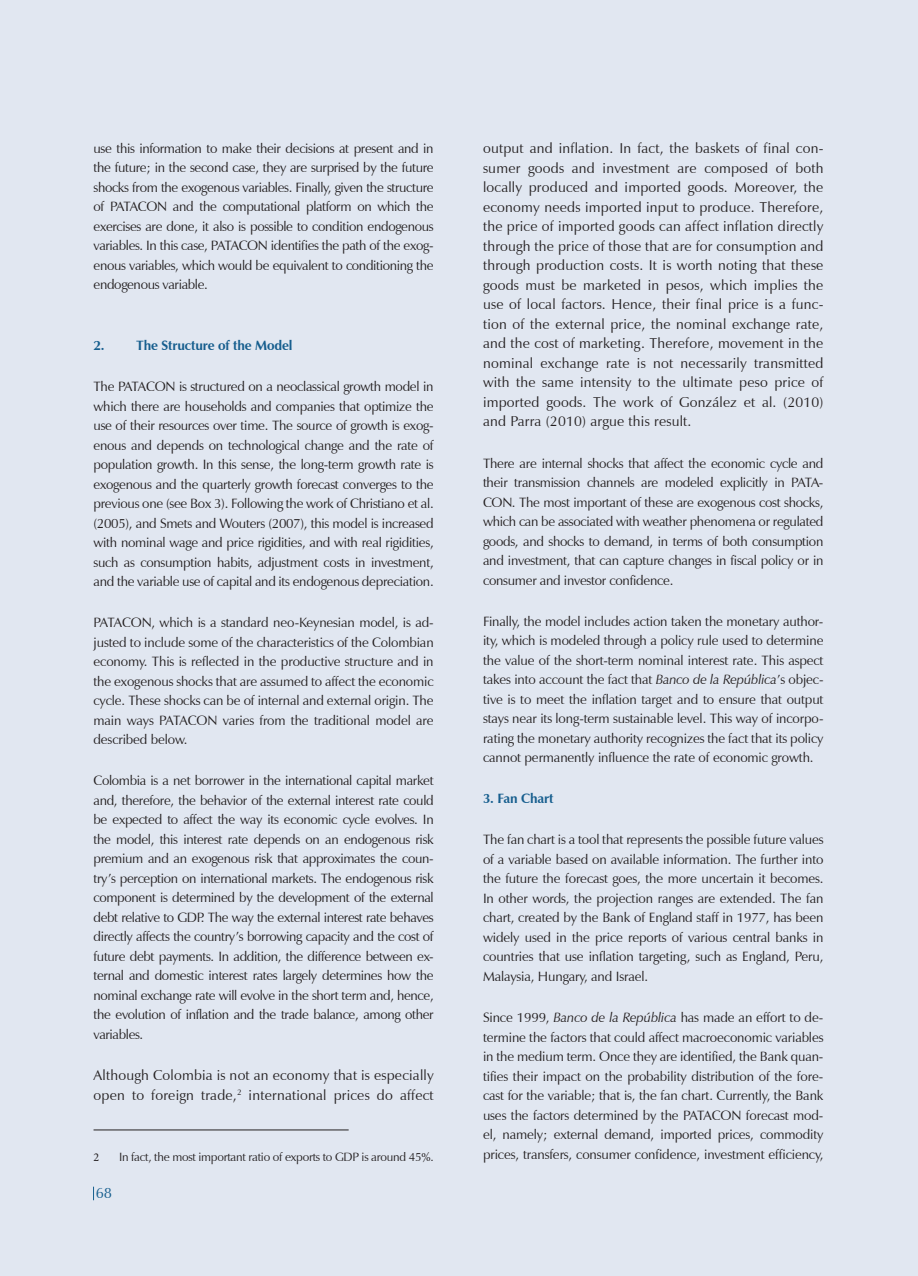
<style>
.page{position:relative;width:918px;height:1276px;background:#fff}
.page>*{position:absolute;margin:0;border:0;box-sizing:border-box;transform-origin:0 0}
.t1{font:15px "Zapf Humanist 601 BT";color:#165e8e}
.recuadro1{font:14.25px/19.5px "Zapf Humanist 601 BT";letter-spacing:.015em;color:#231f20}
.recuadro1-2{font:13.5px/19.5px "Zapf Humanist 601 BT";letter-spacing:-.02em;color:#231f20;text-align:justify}
.recuadro1-3{font:700 13.5px "Zapf Humanist 601 BT";letter-spacing:-.01em;color:#165e8e}
.pie_de_pagina_Recuad{font:12px "Zapf Humanist 601 BT";letter-spacing:-.02em;color:#231f20}
.pie_de_pagina_Recuad-2{font:12px "Minion Pro";color:#231f20}
.s1{font-style:italic}
</style>
<div class="page">
<div style="left:0;top:0;width:917px;height:1276px;background:#e1e7f1"></div>
<svg style="left:93px;top:1186px;width:1px;height:14px"></svg>
<hr style="left:94px;top:1129px;width:255px;height:1px;background:#231f20">
<p class="recuadro1-2" style="left:94px;top:138px;width:342px">use this information to make their decisions at present and in the future; in the second case, they are surprised by the future shocks from the exogenous variables. Finally, given the structure of PATACON and the computational platform on which the exercises are done, it also is possible to condition endogenous variables. In this case, PATACON identifies the path of the exog&shy;enous variables, which would be equivalent to conditioning the endogenous variable.</p>
<p class="recuadro1-3" style="left:94px;top:337px;width:201px">2. The Structure of the Model</p>
<p class="recuadro1-2" style="left:94px;top:377px;width:342px">The PATACON is structured on a neoclassical growth model in which there are households and companies that optimize the use of their resources over time. The source of growth is exog&shy;enous and depends on technological change and the rate of population growth. In this sense, the long-term growth rate is exogenous and the quarterly growth forecast converges to the previous one (see Box 3). Following the work of Christiano et al. (2005), and Smets and Wouters (2007), this model is increased with nominal wage and price rigidities, and with real rigidities, such as consumption habits, adjustment costs in investment, and the variable use of capital and its endogenous depreciation.</p>
<p class="recuadro1-2" style="left:94px;top:613px;width:342px">PATACON, which is a standard neo-Keynesian model, is ad&shy;justed to include some of the characteristics of the Colombian economy. This is reflected in the productive structure and in the exogenous shocks that are assumed to affect the economic cycle. These shocks can be of internal and external origin. The main ways PATACON varies from the traditional model are described below.</p>
<p class="recuadro1-2" style="left:94px;top:771px;width:342px">Colombia is a net borrower in the international capital market and, therefore, the behavior of the external interest rate could be expected to affect the way its economic cycle evolves. In the model, this interest rate depends on an endogenous risk premium and an exogenous risk that approximates the coun&shy;try’s perception on international markets. The endogenous risk component is determined by the development of the external debt relative to GDP. The way the external interest rate behaves directly affects the country’s borrowing capacity and the cost of future debt payments. In addition, the difference between ex&shy;ternal and domestic interest rates largely determines how the nominal exchange rate will evolve in the short term and, hence, the evolution of inflation and the trade balance, among other variables.</p>
<p class="recuadro1" style="left:94px;top:1065px;width:342px">Although Colombia is not an economy that is especially open to foreign trade,<sup>2</sup> international prices do affect</p>
<p class="pie_de_pagina_Recuad-2" style="left:94px;top:1149px;width:7px">2</p>
<p class="pie_de_pagina_Recuad" style="left:119px;top:1149px;width:316px">In fact, the most important ratio of exports to GDP is around 45%.</p>
<p class="t1" style="left:96px;top:1184px;width:18px">68</p>
<p class="recuadro1" style="left:483px;top:139px;width:342px;text-align:justify">output and inflation. In fact, the baskets of final con&shy;sumer goods and investment are composed of both locally produced and imported goods. Moreover, the economy needs imported input to produce. Therefore, the price of imported goods can affect inflation directly through the price of those that are for consumption and through production costs. It is worth noting that these goods must be marketed in pesos, which implies the use of local factors. Hence, their final price is a func&shy;tion of the external price, the nominal exchange rate, and the cost of marketing. Therefore, movement in the nominal exchange rate is not necessarily transmitted with the same intensity to the ultimate peso price of imported goods. The work of González et al. (2010) and Parra (2010) argue this result.</p>
<p class="recuadro1-2" style="left:483px;top:453px;width:342px">There are internal shocks that affect the economic cycle and their transmission channels are modeled explicitly in PATA-CON. The most important of these are exogenous cost shocks, which can be associated with weather phenomena or regulated goods, and shocks to demand, in terms of both consumption and investment, that can capture changes in fiscal policy or in consumer and investor confidence.</p>
<p class="recuadro1-2" style="left:483px;top:611px;width:342px">Finally, the model includes action taken the monetary author&shy;ity, which is modeled through a policy rule used to determine the value of the short-term nominal interest rate. This aspect takes into account the fact that <span class="s1">Banco de la República</span>’s objec&shy;tive is to meet the inflation target and to ensure that output stays near its long-term sustainable level. This way of incorpo&shy;rating the monetary authority recognizes the fact that its policy cannot permanently influence the rate of economic growth.</p>
<p class="recuadro1-3" style="left:483px;top:790px;width:72px">3. Fan Chart</p>
<p class="recuadro1-2" style="left:483px;top:830px;width:342px">The fan chart is a tool that represents the possible future values of a variable based on available information. The further into the future the forecast goes, the more uncertain it becomes.<br>In other words, the projection ranges are extended. The fan chart, created by the Bank of England staff in 1977, has been widely used in the price reports of various central banks in countries that use inflation targeting, such as England, Peru, Malaysia, Hungary, and Israel.</p>
<p class="recuadro1-2" style="left:483px;top:1007px;width:342px">Since 1999, <span class="s1">Banco de la República</span> has made an effort to de&shy;termine the factors that could affect macroeconomic variables in the medium term. Once they are identified, the Bank quan&shy;tifies their impact on the probability distribution of the fore&shy;cast for the variable; that is, the fan chart. Currently, the Bank uses the factors determined by the PATACON forecast mod&shy;el, namely; external demand, imported prices, commodity prices, transfers, consumer confidence, investment efficiency,</p>
</div>
